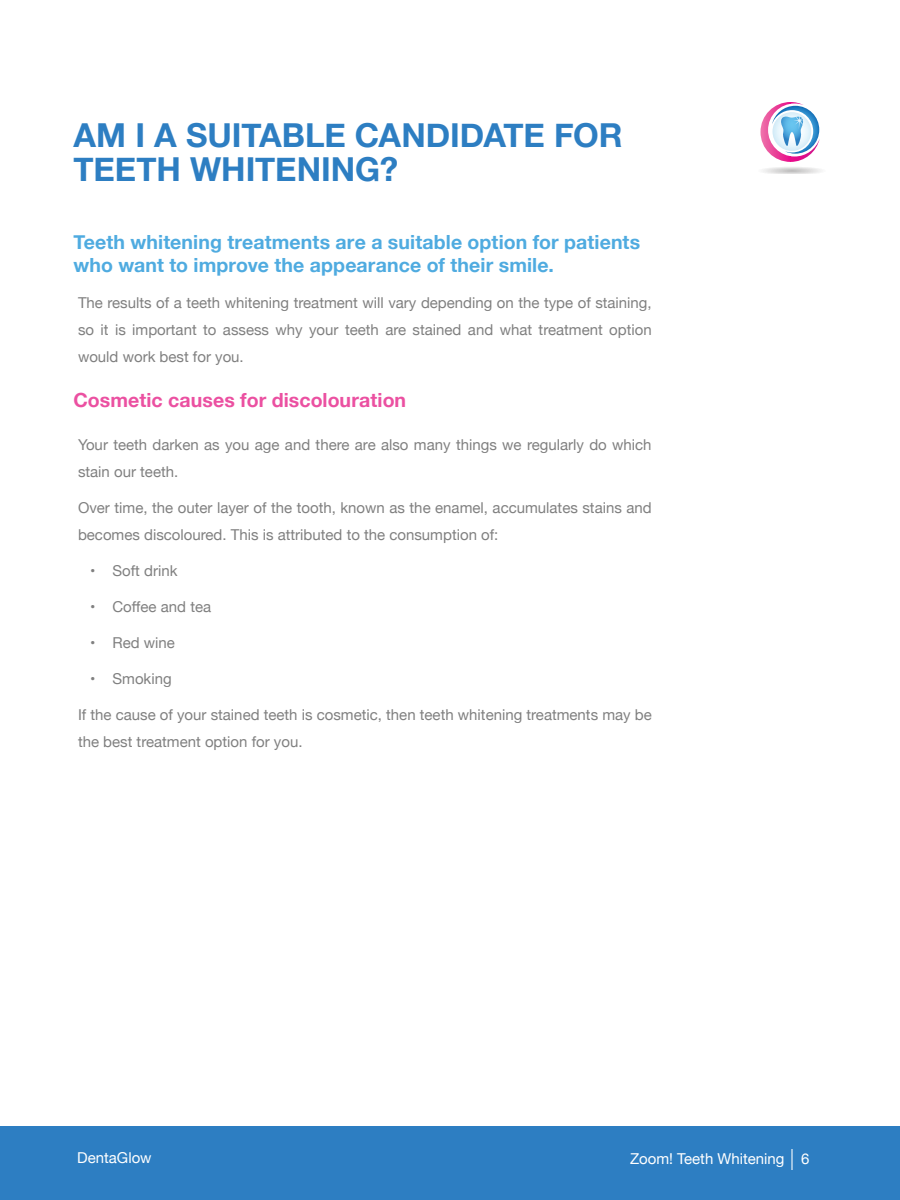
<style>
.page{position:relative;width:900px;height:1200px;background:#fff}
.page>*{position:absolute;margin:0;border:0;box-sizing:border-box;transform-origin:0 0}
.t1{font:700 33px/34.5px "Helvetica Neue";color:#2d7ec2}
.t2{font:700 19.5px/23.4px "Helvetica Neue";letter-spacing:.005em;color:#4fabe0}
.t3{font:700 19.5px "Helvetica Neue";letter-spacing:.005em;color:#eb50a1}
.t4{font:15px/27px "Helvetica Neue";color:#808080}
.t5{font:15px "Helvetica Neue";color:#fff}
</style>
<div class="page">
<div style="left:0;top:1126px;width:900px;height:74px;background:#2d7ec2"></div>
<hr style="left:791px;top:1149px;width:2px;height:21px;background:#fff">
<svg style="left:760px;top:102px;width:61px;height:72px"></svg>
<h1 class="t1" style="left:74px;top:119px;width:551px">AM I A SUITABLE CANDIDATE FOR<br>TEETH WHITENING?</h1>
<h2 class="t2" style="left:74px;top:230px;width:568px">Teeth whitening treatments are a suitable option for patients who want to improve the appearance of their smile.</h2>
<p class="t4" style="left:78px;top:290px;width:575px;text-align:justify">The results of a teeth whitening treatment will vary depending on the type of staining, so it is important to assess why your teeth are stained and what treatment option would work best for you.</p>
<h2 class="t3" style="left:74px;top:384px;width:334px">Cosmetic causes for discolouration</h2>
<p class="t4" style="left:78px;top:432px;width:575px">Your teeth darken as you age and there are also many things we regularly do which stain our teeth.</p>
<p class="t4" style="left:78px;top:495px;width:575px">Over time, the outer layer of the tooth, known as the enamel, accumulates stains and becomes discoloured. This is attributed to the consumption of:</p>
<p class="t4" style="left:90px;top:558px;width:89px">• Soft drink</p>
<p class="t4" style="left:90px;top:594px;width:123px">• Coffee and tea</p>
<p class="t4" style="left:90px;top:630px;width:86px">• Red wine</p>
<p class="t4" style="left:90px;top:666px;width:83px">• Smoking</p>
<p class="t4" style="left:78px;top:702px;width:575px">If the cause of your stained teeth is cosmetic, then teeth whitening treatments may be the best treatment option for you.</p>
<p class="t5" style="left:77px;top:1147px;width:76px">DentaGlow</p>
<p class="t5" style="left:630px;top:1148px;width:181px">Zoom! Teeth Whitening 6</p>
</div>
